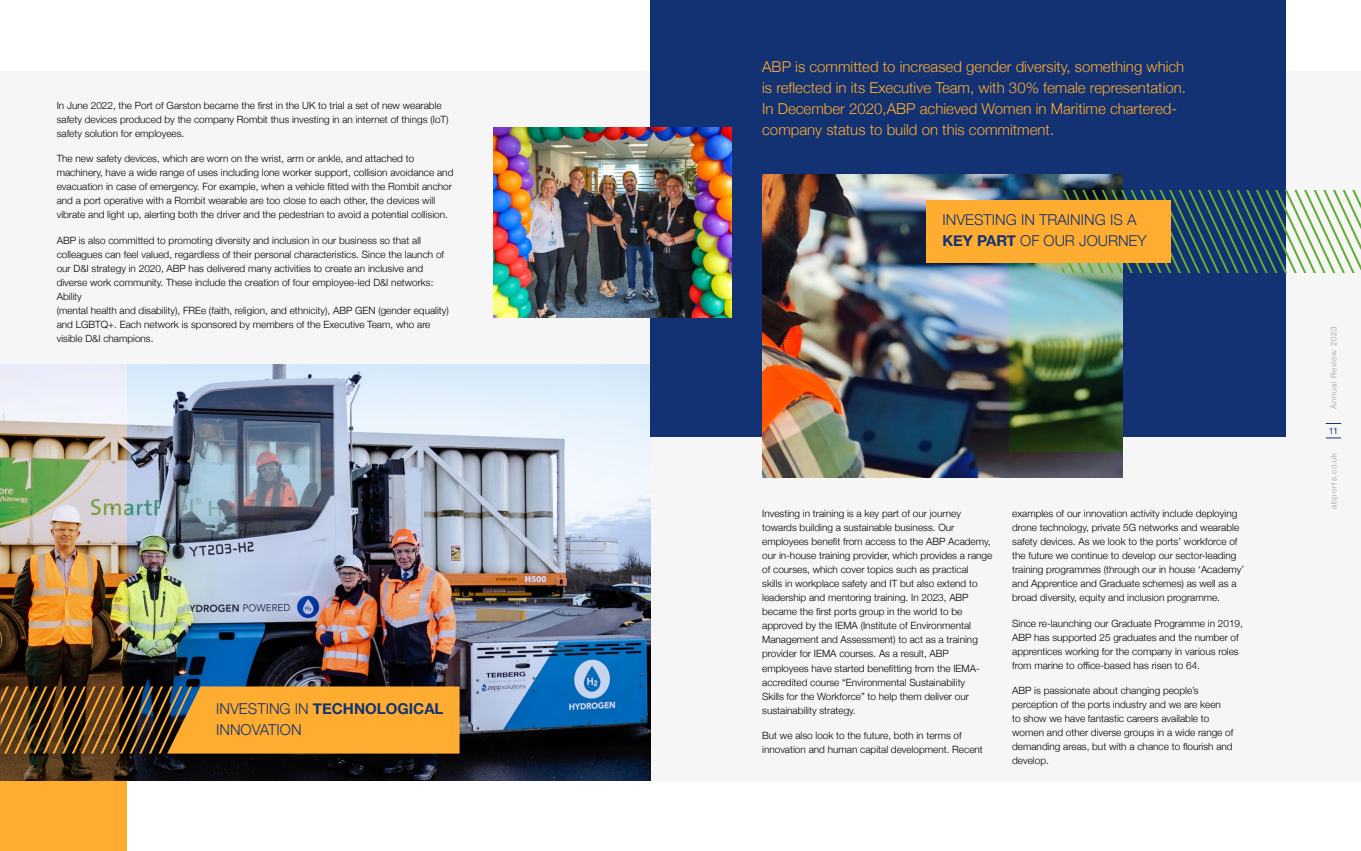
<style>
.page{position:relative;width:1361px;height:851px;background:#fff}
.page>*{position:absolute;margin:0;border:0;box-sizing:border-box;transform-origin:0 0}
.t1{font:300 15px/21px "Helvetica Neue";color:#ffad30}
.t2{font:300 15px/21px "Helvetica Neue";color:#123274}
.t3{font:300 10px/14px "Helvetica Neue";color:#000}
.t4{font:9px "Helvetica Neue";color:#123274}
.t5{font:300 8px "Helvetica Neue";letter-spacing:.09em;color:#9d9d9c}
.s1{font-weight:700}
</style>
<div class="page">
<div style="left:0;top:71px;width:1361px;height:709px;background:#f6f6f6"></div>
<svg style="left:1325px;top:423px;width:16px;height:1px"></svg>
<svg style="left:1325px;top:437px;width:16px;height:1px"></svg>
<img style="left:127px;top:364px;width:523px;height:416px">
<div style="left:650px;top:0;width:635px;height:436px;background:#123274"></div>
<img style="left:0;top:364px;width:127px;height:486px">
<img style="left:762px;top:174px;width:360px;height:303px">
<img style="left:1009px;top:263px;width:113px;height:189px">
<svg style="left:1px;top:686px;width:458px;height:67px;background:#bb812a"></svg>
<svg style="left:1062px;top:190px;width:299px;height:82px"></svg>
<div style="left:926px;top:200px;width:244px;height:63px;background:#ffad30"></div>
<img style="left:493px;top:128px;width:238px;height:189px">
<p class="t3" style="left:57px;top:98px;width:393px">In June 2022, the Port of Garston became the first in the UK to trial a set of new wearable safety devices produced by the company Rombit thus investing in an internet of things (IoT) safety solution for employees.</p>
<p class="t3" style="left:57px;top:151px;width:398px">The new safety devices, which are worn on the wrist, arm or ankle, and attached to machinery, have a wide range of uses including lone worker support, collision avoidance and evacuation in case of emergency. For example, when a vehicle fitted with the Rombit anchor and a port operative with a Rombit wearable are too close to each other, the devices will vibrate and light up, alerting both the driver and the pedestrian to avoid a potential collision.</p>
<p class="t3" style="left:57px;top:232px;width:394px">ABP is also committed to promoting diversity and inclusion in our business so that all colleagues can feel valued, regardless of their personal characteristics. Since the launch of our D&amp;I strategy in 2020, ABP has delivered many activities to create an inclusive and diverse work community. These include the creation of four employee-led D&amp;I networks:<br>Ability<br>(mental health and disability), FREe (faith, religion, and ethnicity), ABP GEN (gender equality) and LGBTQ+. Each network is sponsored by members of the Executive Team, who are visible D&amp;I champions.</p>
<h1 class="t2" style="left:216px;top:697px;width:229px">INVESTING IN <span class="s1">TECHNOLOGICAL<br></span>INNOVATION</h1>
<p class="t1" style="left:762px;top:55px;width:425px">ABP is committed to increased gender diversity, something which is reflected in its Executive Team, with 30% female representation.<br>In December 2020,ABP achieved Women in Maritime chartered&shy;company status to build on this commitment.</p>
<h1 class="t2" style="left:942px;top:208px;width:206px">INVESTING IN TRAINING IS A<br><span class="s1">KEY PART</span> OF OUR JOURNEY</h1>
<p class="t3" style="left:762px;top:506px;width:232px">Investing in training is a key part of our journey towards building a sustainable business. Our employees benefit from access to the ABP Academy, our in-house training provider, which provides a range of courses, which cover topics such as practical<br>skills in workplace safety and IT but also extend to leadership and mentoring training. In 2023, ABP became the first ports group in the world to be approved by the IEMA (Institute of Environmental Management and Assessment) to act as a training provider for IEMA courses. As a result, ABP employees have started benefitting from the IEMA&shy;accredited course “Environmental Sustainability<br>Skills for the Workforce” to help them deliver our sustainability strategy.</p>
<p class="t3" style="left:762px;top:727px;width:222px">But we also look to the future, both in terms of innovation and human capital development. Recent</p>
<p class="t3" style="left:1012px;top:506px;width:234px">examples of our innovation activity include deploying drone technology, private 5G networks and wearable safety devices. As we look to the ports’ workforce of the future we continue to develop our sector-leading training programmes (through our in house ‘Academy’ and Apprentice and Graduate schemes) as well as a broad diversity, equity and inclusion programme.</p>
<p class="t3" style="left:1012px;top:615px;width:232px">Since re-launching our Graduate Programme in 2019, ABP has supported 25 graduates and the number of apprentices working for the company in various roles from marine to office-based has risen to 64.</p>
<p class="t3" style="left:1012px;top:682px;width:223px">ABP is passionate about changing people’s perception of the ports industry and we are keen<br>to show we have fantastic careers available to women and other diverse groups in a wide range of demanding areas, but with a chance to flourish and develop.</p>
<p class="t5" style="left:1327px;top:408px;width:83px;rotate:-90deg">Annual Review 2023</p>
<p class="t4" style="left:1328px;top:424px;width:11px">11</p>
<p class="t5" style="left:1327px;top:508px;width:58px;rotate:-90deg">abports.co.uk</p>
</div>
